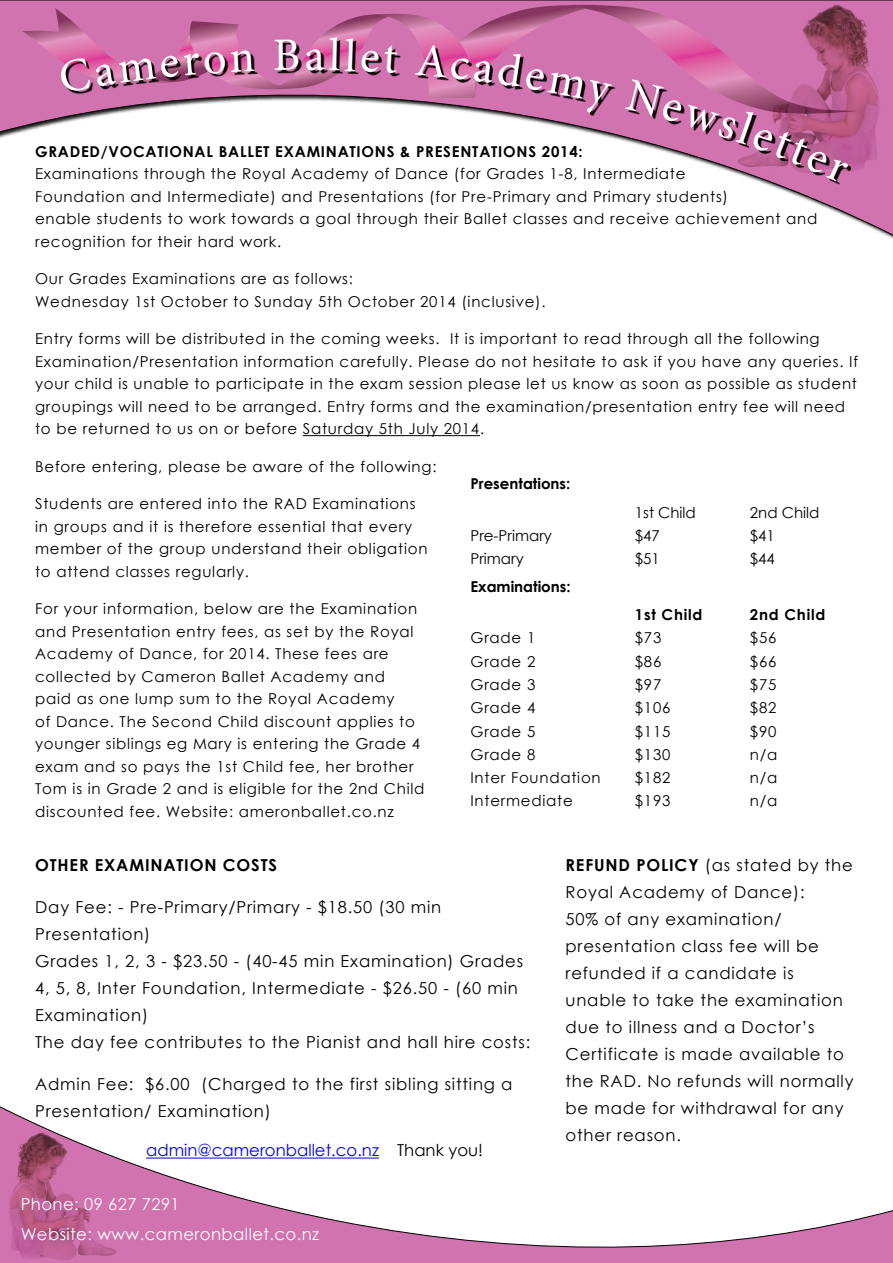
<style>
.page{position:relative;width:893px;height:1263px;background:#fff}
.page>*{position:absolute;margin:0;border:0;box-sizing:border-box;transform-origin:0 0}
.t1{font:16.5px/27px "Century Gothic";letter-spacing:.05em;color:#000}
.t2{font:16.5px/30px "Century Gothic";letter-spacing:.025em;color:#fff}
.t3{font:16.5px "Century Gothic";color:#00f}
.t4{font:700 16.5px "Century Gothic";letter-spacing:.05em;color:#000}
.t5{font:15px/22.5px "Century Gothic";letter-spacing:.05em;color:#000}
.t6{font:700 15px "Century Gothic";letter-spacing:.05em;color:#000}
.t7{font:15px "Century Gothic";color:#000}
.t8{font:700 15px "Century Gothic";color:#000}
.s1{color:#000}
.s2{font-weight:700}
</style>
<div class="page">
<svg style="left:0;top:0;width:893px;height:238px"></svg>
<svg style="left:0;top:1106px;width:893px;height:157px"></svg>
<img style="left:5px;top:1110px;width:112px;height:153px">
<img style="left:738px;top:0;width:147px;height:195px">
<hr style="left:303px;top:435px;width:177px;height:1px;background:#000">
<hr style="left:146px;top:1157px;width:233px;height:1px;background:#00f">
<svg style="left:23px;top:5px;width:835px;height:178px"></svg>
<p class="t6" style="left:35px;top:140px;width:549px">GRADED/VOCATIONAL BALLET EXAMINATIONS &amp; PRESENTATIONS 2014:</p>
<p class="t5" style="left:35px;top:162px;width:784px">Examinations through the Royal Academy of Dance (for Grades 1-8, Intermediate<br>Foundation and Intermediate) and Presentations (for Pre-Primary and Primary students)<br>enable students to work towards a goal through their Ballet classes and receive achievement and recognition for their hard work.</p>
<p class="t5" style="left:35px;top:267px;width:512px">Our Grades Examinations are as follows:<br>Wednesday 1st October to Sunday 5th October 2014 (inclusive).</p>
<p class="t5" style="left:35px;top:327px;width:824px">Entry forms will be distributed in the coming weeks. It is important to read through all the following Examination/Presentation information carefully. Please do not hesitate to ask if you have any queries. If your child is unable to participate in the exam session please let us know as soon as possible as student groupings will need to be arranged. Entry forms and the examination/presentation entry fee will need to be returned to us on or before Saturday 5th July 2014.</p>
<p class="t5" style="left:35px;top:455px;width:403px">Before entering, please be aware of the following:</p>
<p class="t5" style="left:35px;top:492px;width:394px">Students are entered into the RAD Examinations in groups and it is therefore essential that every member of the group understand their obligation to attend classes regularly.</p>
<p class="t5" style="left:35px;top:597px;width:391px">For your information, below are the Examination and Presentation entry fees, as set by the Royal Academy of Dance, for 2014. These fees are collected by Cameron Ballet Academy and paid as one lump sum to the Royal Academy<br>of Dance. The Second Child discount applies to younger siblings eg Mary is entering the Grade 4 exam and so pays the 1st Child fee, her brother Tom is in Grade 2 and is eligible for the 2nd Child discounted fee. Website: ameronballet.co.nz</p>
<p class="t8" style="left:470px;top:472px;width:101px">Presentations:</p>
<p class="t7" style="left:635px;top:502px;width:62px">1st Child</p>
<p class="t7" style="left:750px;top:502px;width:71px">2nd Child</p>
<p class="t7" style="left:470px;top:525px;width:83px">Pre-Primary</p>
<p class="t5" style="left:635px;top:524px;width:26px">$47</p>
<p class="t5" style="left:750px;top:524px;width:26px">$41</p>
<p class="t7" style="left:470px;top:548px;width:55px">Primary</p>
<p class="t5" style="left:635px;top:547px;width:26px">$51</p>
<p class="t5" style="left:750px;top:547px;width:26px">$44</p>
<p class="t8" style="left:470px;top:575px;width:102px">Examinations:</p>
<p class="t6" style="left:635px;top:603px;width:69px">1st Child</p>
<p class="t6" style="left:750px;top:603px;width:77px">2nd Child</p>
<p class="t5" style="left:470px;top:627px;width:66px">Grade 1</p>
<p class="t5" style="left:635px;top:627px;width:28px">$73</p>
<p class="t5" style="left:750px;top:627px;width:28px">$56</p>
<p class="t5" style="left:470px;top:650px;width:66px">Grade 2</p>
<p class="t5" style="left:635px;top:650px;width:28px">$86</p>
<p class="t5" style="left:750px;top:650px;width:28px">$66</p>
<p class="t5" style="left:470px;top:673px;width:66px">Grade 3</p>
<p class="t5" style="left:635px;top:673px;width:28px">$97</p>
<p class="t5" style="left:750px;top:673px;width:28px">$75</p>
<p class="t5" style="left:470px;top:696px;width:66px">Grade 4</p>
<p class="t5" style="left:635px;top:696px;width:37px">$106</p>
<p class="t5" style="left:750px;top:696px;width:28px">$82</p>
<p class="t5" style="left:470px;top:720px;width:66px">Grade 5</p>
<p class="t5" style="left:635px;top:720px;width:37px">$115</p>
<p class="t5" style="left:750px;top:720px;width:28px">$90</p>
<p class="t5" style="left:470px;top:743px;width:66px">Grade 8</p>
<p class="t5" style="left:635px;top:743px;width:37px">$130</p>
<p class="t5" style="left:750px;top:743px;width:29px">n/a</p>
<p class="t5" style="left:470px;top:766px;width:132px">Inter Foundation</p>
<p class="t5" style="left:635px;top:766px;width:37px">$182</p>
<p class="t5" style="left:750px;top:766px;width:29px">n/a</p>
<p class="t5" style="left:470px;top:789px;width:104px">Intermediate</p>
<p class="t5" style="left:635px;top:789px;width:37px">$193</p>
<p class="t5" style="left:750px;top:789px;width:29px">n/a</p>
<p class="t4" style="left:35px;top:853px;width:243px">OTHER EXAMINATION COSTS</p>
<p class="t1" style="left:35px;top:893px;width:497px">Day Fee: - Pre-Primary/Primary - $18.50 (30 min Presentation)<br>Grades 1, 2, 3 - $23.50 - (40-45 min Examination) Grades 4, 5, 8, Inter Foundation, Intermediate - $26.50 - (60 min Examination)<br>The day fee contributes to the Pianist and hall hire costs:</p>
<p class="t1" style="left:35px;top:1070px;width:479px">Admin Fee: $6.00 (Charged to the first sibling sitting a<br>Presentation/ Examination)</p>
<p class="t3" style="left:146px;top:1139px;width:338px">admin@cameronballet.co.nz <span class="s1">Thank you!</span></p>
<p class="t2" style="left:21px;top:1188px;width:300px">Phone: 09 627 7291<br>Website: www.cameronballet.co.nz</p>
<p class="t1" style="left:566px;top:851px;width:290px"><span class="s2">REFUND POLICY</span> (as stated by the<br>Royal Academy of Dance):<br>50% of any examination/ presentation class fee will be refunded if a candidate is unable to take the examination due to illness and a Doctor’s<br>Certificate is made available to the RAD. No refunds will normally be made for withdrawal for any other reason.</p>
</div>
